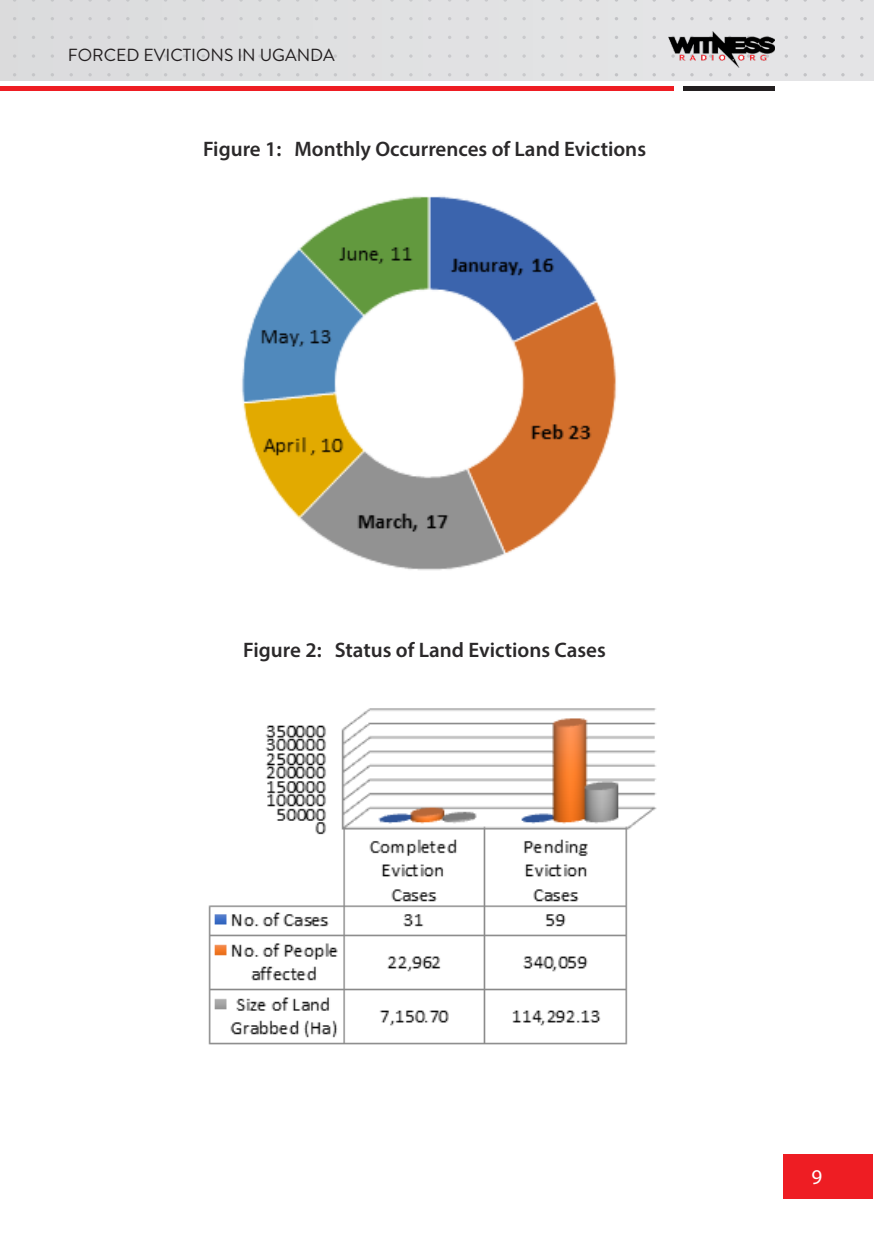
<style>
.page{position:relative;width:874px;height:1241px;background:#fff}
.page>*{position:absolute;margin:0;border:0;box-sizing:border-box;transform-origin:0 0}
.t1{font:600 21px "Myriad Pro";color:#2b292a}
.t2{font:21px "Myriad Pro";color:#fff}
.t3{font:17.5px "Brandon Grotesque";color:#231f20}
</style>
<div class="page">
<div style="left:0;top:0;width:873px;height:81px;background:#e0e1e2"></div>
<svg style="left:239px;top:54px;width:4px;height:4px"></svg>
<svg style="left:220px;top:54px;width:4px;height:4px"></svg>
<svg style="left:107px;top:54px;width:4px;height:4px"></svg>
<svg style="left:88px;top:54px;width:4px;height:4px"></svg>
<svg style="left:69px;top:54px;width:4px;height:4px"></svg>
<div style="left:682px;top:85px;width:92px;height:5px;background:#231f20"></div>
<div style="left:0;top:85px;width:673px;height:5px;background:#ee1d23"></div>
<img style="left:668px;top:31px;width:106px;height:36px">
<div style="left:783px;top:1153px;width:89px;height:45px;background:#ee1d23"></div>
<img style="left:242px;top:196px;width:375px;height:374px">
<img style="left:208px;top:708px;width:449px;height:337px">
<p class="t3" style="left:68px;top:43px;width:268px">FORCED EVICTIONS IN UGANDA</p>
<p class="t1" style="left:203px;top:136px;width:444px">Figure 1: Monthly Occurrences of Land Evictions</p>
<p class="t1" style="left:243px;top:636px;width:364px">Figure 2: Status of Land Evictions Cases</p>
<p class="t2" style="left:811px;top:1163px;width:12px">9</p>
</div>
